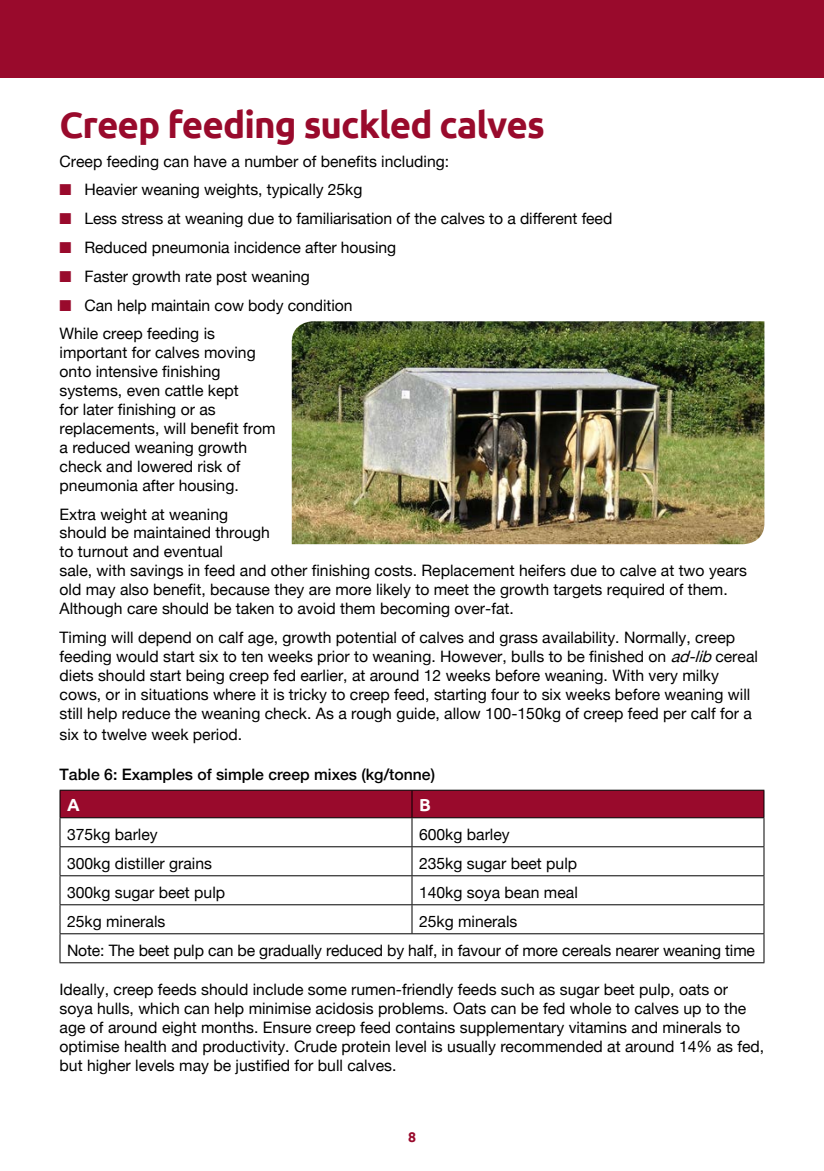
<style>
.page{position:relative;width:824px;height:1171px;background:#fff}
.page>*{position:absolute;margin:0;border:0;box-sizing:border-box;transform-origin:0 0}
.LOU_Main_Head{font:700 36.75px "Ubuntu";letter-spacing:-.025em;color:#990a2c}
.Table_header{font:700 17.5px "Ubuntu";color:#fff}
.NEW_Body_text{font:15.75px/18.9px "Helvetica Neue";color:#000}
.Table_body_text{font:15.75px "Helvetica Neue";color:#000}
.NEW_Body_text-2{font:500 15.75px "Helvetica Neue";color:#000}
.t1{font:700 14px "Ubuntu";color:#990a2c}
.s1{color:#990a2c}
.s2{font-style:italic}
</style>
<div class="page">
<div style="left:0;top:0;width:823px;height:77px;background:#990a2c"></div>
<img style="left:292px;top:321px;width:472px;height:223px">
<svg style="left:60px;top:790px;width:704px;height:172px"></svg>
<hr style="left:60px;top:962px;width:352px;height:1px;background:#000">
<hr style="left:412px;top:962px;width:352px;height:1px;background:#000">
<p class="LOU_Main_Head" style="left:60px;top:102px;width:487px">Creep feeding suckled calves</p>
<p class="NEW_Body_text" style="left:60px;top:152px;width:391px">Creep feeding can have a number of benefits including:</p>
<p class="NEW_Body_text" style="left:60px;top:181px;width:304px"><span class="s1">■</span> Heavier weaning weights, typically 25kg</p>
<p class="NEW_Body_text" style="left:60px;top:210px;width:554px"><span class="s1">■</span> Less stress at weaning due to familiarisation of the calves to a different feed</p>
<p class="NEW_Body_text" style="left:60px;top:239px;width:338px"><span class="s1">■</span> Reduced pneumonia incidence after housing</p>
<p class="NEW_Body_text" style="left:60px;top:268px;width:252px"><span class="s1">■</span> Faster growth rate post weaning</p>
<p class="NEW_Body_text" style="left:60px;top:296px;width:294px"><span class="s1">■</span> Can help maintain cow body condition</p>
<p class="NEW_Body_text" style="left:60px;top:325px;width:217px">While creep feeding is important for calves moving onto intensive finishing systems, even cattle kept<br>for later finishing or as replacements, will benefit from a reduced weaning growth check and lowered risk of pneumonia after housing.</p>
<p class="NEW_Body_text" style="left:60px;top:505px;width:688px">Extra weight at weaning<br>should be maintained through<br>to turnout and eventual<br>sale, with savings in feed and other finishing costs. Replacement heifers due to calve at two years old may also benefit, because they are more likely to meet the growth targets required of them.<br>Although care should be taken to avoid them becoming over-fat.</p>
<p class="NEW_Body_text" style="left:60px;top:629px;width:699px">Timing will depend on calf age, growth potential of calves and grass availability. Normally, creep feeding would start six to ten weeks prior to weaning. However, bulls to be finished on <span class="s2">ad-lib</span>cereal diets should start being creep fed earlier, at around 12 weeks before weaning. With very milky cows, or in situations where it is tricky to creep feed, starting four to six weeks before weaning will still help reduce the weaning check. As a rough guide, allow 100-150kg of creep feed per calf for a</p>
<p class="NEW_Body_text" style="left:60px;top:725px;width:184px">six to twelve week period.</p>
<p class="NEW_Body_text-2" style="left:60px;top:762px;width:377px">Table 6: Examples of simple creep mixes (kg/tonne)</p>
<p class="Table_header" style="left:67px;top:794px;width:14px">A</p>
<p class="Table_header" style="left:419px;top:794px;width:13px">B</p>
<p class="Table_body_text" style="left:67px;top:823px;width:92px">375kg barley</p>
<p class="Table_body_text" style="left:419px;top:823px;width:92px">600kg barley</p>
<p class="Table_body_text" style="left:67px;top:852px;width:146px">300kg distiller grains</p>
<p class="Table_body_text" style="left:419px;top:852px;width:160px">235kg sugar beet pulp</p>
<p class="Table_body_text" style="left:67px;top:881px;width:160px">300kg sugar beet pulp</p>
<p class="Table_body_text" style="left:419px;top:881px;width:160px">140kg soya bean meal</p>
<p class="Table_body_text" style="left:67px;top:910px;width:100px">25kg minerals</p>
<p class="Table_body_text" style="left:419px;top:910px;width:100px">25kg minerals</p>
<p class="Table_body_text" style="left:67px;top:939px;width:689px">Note: The beet pulp can be gradually reduced by half, in favour of more cereals nearer weaning time</p>
<p class="NEW_Body_text" style="left:60px;top:981px;width:706px">Ideally, creep feeds should include some rumen-friendly feeds such as sugar beet pulp, oats or soya hulls, which can help minimise acidosis problems. Oats can be fed whole to calves up to the age of around eight months. Ensure creep feed contains supplementary vitamins and minerals to optimise health and productivity. Crude protein level is usually recommended at around 14% as fed, but higher levels may be justified for bull calves.</p>
<p class="t1" style="left:408px;top:1128px;width:9px">8</p>
</div>
